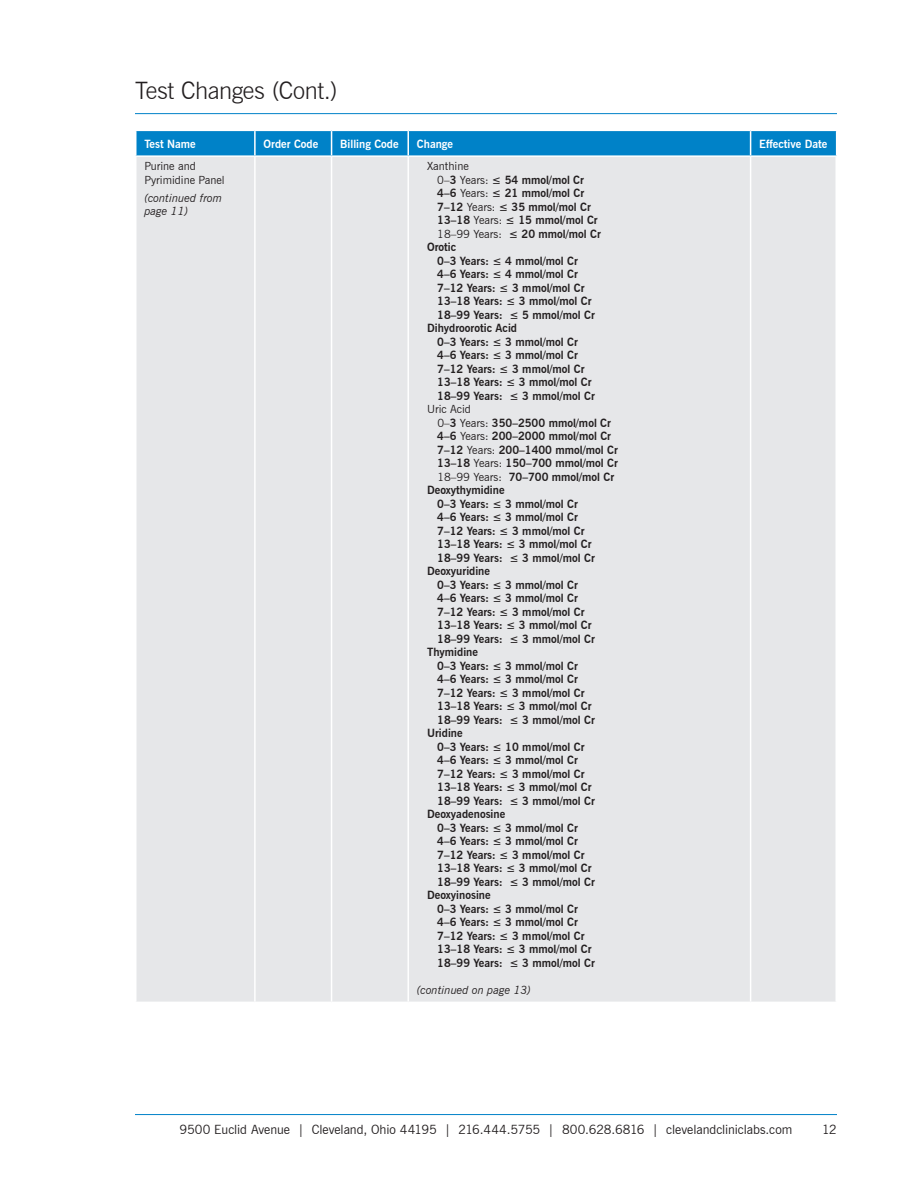
<style>
.page{position:relative;width:918px;height:1188px;background:#fff}
.page>*{position:absolute;margin:0;border:0;box-sizing:border-box;transform-origin:0 0}
.t1{font:300 24px "News Gothic BT";letter-spacing:-.015em;color:#231f20}
.t2{font:12.75px "News Gothic BT";letter-spacing:-.005em;color:#231f20}
.t3{font:700 11.25px "News Gothic BT";color:#231f20}
.t4{font:700 11.25px "News Gothic BT";color:#fff}
.t5{font:11.25px/13.5px "News Gothic BT";color:#231f20}
.t6{font:italic 11.25px/13.5px "News Gothic BT";color:#231f20}
.s1{font-weight:400}
</style>
<div class="page">
<hr style="left:135px;top:1114px;width:702px;height:1px;background:#0082c8">
<div style="left:136px;top:157px;width:700px;height:845px;background:#e6e7e9"></div>
<hr style="left:254px;top:154px;width:2px;height:848px;background:#fff">
<hr style="left:331px;top:154px;width:1px;height:848px;background:#fff">
<hr style="left:407px;top:154px;width:2px;height:848px;background:#fff">
<hr style="left:750px;top:154px;width:1px;height:848px;background:#fff">
<hr style="left:135px;top:113px;width:702px;height:1px;background:#0082c8">
<svg style="left:136px;top:130px;width:701px;height:25px;background:#0d88ca"></svg>
<h1 class="t1" style="left:135px;top:76px;width:204px">Test Changes (Cont.)</h1>
<p class="t4" style="left:144px;top:137px;width:53px">Test Name</p>
<p class="t4" style="left:264px;top:137px;width:56px">Order Code</p>
<p class="t4" style="left:340px;top:137px;width:60px">Billing Code</p>
<p class="t4" style="left:417px;top:137px;width:38px">Change</p>
<p class="t4" style="left:759px;top:137px;width:70px">Effective Date</p>
<p class="t5" style="left:144px;top:159px;width:82px">Purine and<br>Pyrimidine Panel</p>
<p class="t6" style="left:144px;top:191px;width:79px">(continued from page 11)</p>
<p class="t5" style="left:427px;top:159px;width:43px">Xanthine</p>
<p class="t3" style="left:437px;top:173px;width:148px"><span class="s1">0–</span>3 <span class="s1">Years:</span> ≤ 54 mmol/mol Cr</p>
<p class="t3" style="left:437px;top:186px;width:148px">4–6 <span class="s1">Years:</span> ≤ 21 mmol/mol Cr</p>
<p class="t3" style="left:437px;top:200px;width:155px">7–12 <span class="s1">Years:</span> ≤ 35 mmol/mol Cr</p>
<p class="t3" style="left:437px;top:213px;width:162px">13–18 <span class="s1">Years:</span> ≤ 15 mmol/mol Cr</p>
<p class="t3" style="left:437px;top:227px;width:165px"><span class="s1">18–99 Years:</span> ≤ 20 mmol/mol Cr</p>
<p class="t3" style="left:427px;top:240px;width:31px">Orotic</p>
<p class="t3" style="left:437px;top:254px;width:142px">0–3 Years: ≤ 4 mmol/mol Cr</p>
<p class="t3" style="left:437px;top:267px;width:142px">4–6 Years: ≤ 4 mmol/mol Cr</p>
<p class="t3" style="left:437px;top:281px;width:149px">7–12 Years: ≤ 3 mmol/mol Cr</p>
<p class="t3" style="left:437px;top:294px;width:156px">13–18 Years: ≤ 3 mmol/mol Cr</p>
<p class="t3" style="left:437px;top:308px;width:159px">18–99 Years: ≤ 5 mmol/mol Cr</p>
<p class="t3" style="left:427px;top:321px;width:91px">Dihydroorotic Acid</p>
<p class="t3" style="left:437px;top:335px;width:142px">0–3 Years: ≤ 3 mmol/mol Cr</p>
<p class="t3" style="left:437px;top:348px;width:142px">4–6 Years: ≤ 3 mmol/mol Cr</p>
<p class="t3" style="left:437px;top:362px;width:149px">7–12 Years: ≤ 3 mmol/mol Cr</p>
<p class="t3" style="left:437px;top:375px;width:156px">13–18 Years: ≤ 3 mmol/mol Cr</p>
<p class="t3" style="left:437px;top:389px;width:159px">18–99 Years: ≤ 3 mmol/mol Cr</p>
<p class="t5" style="left:427px;top:402px;width:45px">Uric Acid</p>
<p class="t3" style="left:437px;top:416px;width:175px"><span class="s1">0–</span>3 <span class="s1">Years:</span> 350–2500 mmol/mol Cr</p>
<p class="t3" style="left:437px;top:429px;width:175px">4–6 <span class="s1">Years:</span> 200–2000 mmol/mol Cr</p>
<p class="t3" style="left:437px;top:443px;width:182px">7–12 <span class="s1">Years:</span> 200–1400 mmol/mol Cr</p>
<p class="t3" style="left:437px;top:456px;width:182px">13–18 <span class="s1">Years:</span> 150–700 mmol/mol Cr</p>
<p class="t3" style="left:437px;top:470px;width:179px"><span class="s1">18–99 Years:</span> 70–700 mmol/mol Cr</p>
<p class="t3" style="left:427px;top:483px;width:79px">Deoxythymidine</p>
<p class="t3" style="left:437px;top:497px;width:142px">0–3 Years: ≤ 3 mmol/mol Cr</p>
<p class="t3" style="left:437px;top:510px;width:142px">4–6 Years: ≤ 3 mmol/mol Cr</p>
<p class="t3" style="left:437px;top:524px;width:149px">7–12 Years: ≤ 3 mmol/mol Cr</p>
<p class="t3" style="left:437px;top:537px;width:156px">13–18 Years: ≤ 3 mmol/mol Cr</p>
<p class="t3" style="left:437px;top:551px;width:159px">18–99 Years: ≤ 3 mmol/mol Cr</p>
<p class="t3" style="left:427px;top:564px;width:64px">Deoxyuridine</p>
<p class="t3" style="left:437px;top:578px;width:142px">0–3 Years: ≤ 3 mmol/mol Cr</p>
<p class="t3" style="left:437px;top:591px;width:142px">4–6 Years: ≤ 3 mmol/mol Cr</p>
<p class="t3" style="left:437px;top:605px;width:149px">7–12 Years: ≤ 3 mmol/mol Cr</p>
<p class="t3" style="left:437px;top:618px;width:156px">13–18 Years: ≤ 3 mmol/mol Cr</p>
<p class="t3" style="left:437px;top:632px;width:159px">18–99 Years: ≤ 3 mmol/mol Cr</p>
<p class="t3" style="left:427px;top:645px;width:52px">Thymidine</p>
<p class="t3" style="left:437px;top:659px;width:142px">0–3 Years: ≤ 3 mmol/mol Cr</p>
<p class="t3" style="left:437px;top:672px;width:142px">4–6 Years: ≤ 3 mmol/mol Cr</p>
<p class="t3" style="left:437px;top:686px;width:149px">7–12 Years: ≤ 3 mmol/mol Cr</p>
<p class="t3" style="left:437px;top:699px;width:156px">13–18 Years: ≤ 3 mmol/mol Cr</p>
<p class="t3" style="left:437px;top:713px;width:159px">18–99 Years: ≤ 3 mmol/mol Cr</p>
<p class="t3" style="left:427px;top:726px;width:37px">Uridine</p>
<p class="t3" style="left:437px;top:740px;width:149px">0–3 Years: ≤ 10 mmol/mol Cr</p>
<p class="t3" style="left:437px;top:753px;width:142px">4–6 Years: ≤ 3 mmol/mol Cr</p>
<p class="t3" style="left:437px;top:767px;width:149px">7–12 Years: ≤ 3 mmol/mol Cr</p>
<p class="t3" style="left:437px;top:780px;width:156px">13–18 Years: ≤ 3 mmol/mol Cr</p>
<p class="t3" style="left:437px;top:794px;width:159px">18–99 Years: ≤ 3 mmol/mol Cr</p>
<p class="t3" style="left:427px;top:807px;width:80px">Deoxyadenosine</p>
<p class="t3" style="left:437px;top:821px;width:142px">0–3 Years: ≤ 3 mmol/mol Cr</p>
<p class="t3" style="left:437px;top:834px;width:142px">4–6 Years: ≤ 3 mmol/mol Cr</p>
<p class="t3" style="left:437px;top:848px;width:149px">7–12 Years: ≤ 3 mmol/mol Cr</p>
<p class="t3" style="left:437px;top:861px;width:156px">13–18 Years: ≤ 3 mmol/mol Cr</p>
<p class="t3" style="left:437px;top:875px;width:159px">18–99 Years: ≤ 3 mmol/mol Cr</p>
<p class="t3" style="left:427px;top:888px;width:65px">Deoxyinosine</p>
<p class="t3" style="left:437px;top:902px;width:142px">0–3 Years: ≤ 3 mmol/mol Cr</p>
<p class="t3" style="left:437px;top:915px;width:142px">4–6 Years: ≤ 3 mmol/mol Cr</p>
<p class="t3" style="left:437px;top:929px;width:149px">7–12 Years: ≤ 3 mmol/mol Cr</p>
<p class="t3" style="left:437px;top:942px;width:156px">13–18 Years: ≤ 3 mmol/mol Cr</p>
<p class="t3" style="left:437px;top:956px;width:159px">18–99 Years: ≤ 3 mmol/mol Cr</p>
<p class="t6" style="left:417px;top:983px;width:116px">(continued on page 13)</p>
<p class="t2" style="left:180px;top:1122px;width:614px">9500 Euclid Avenue | Cleveland, Ohio 44195 | 216.444.5755 | 800.628.6816 | clevelandcliniclabs.com</p>
<p class="t2" style="left:822px;top:1122px;width:16px">12</p>
</div>
